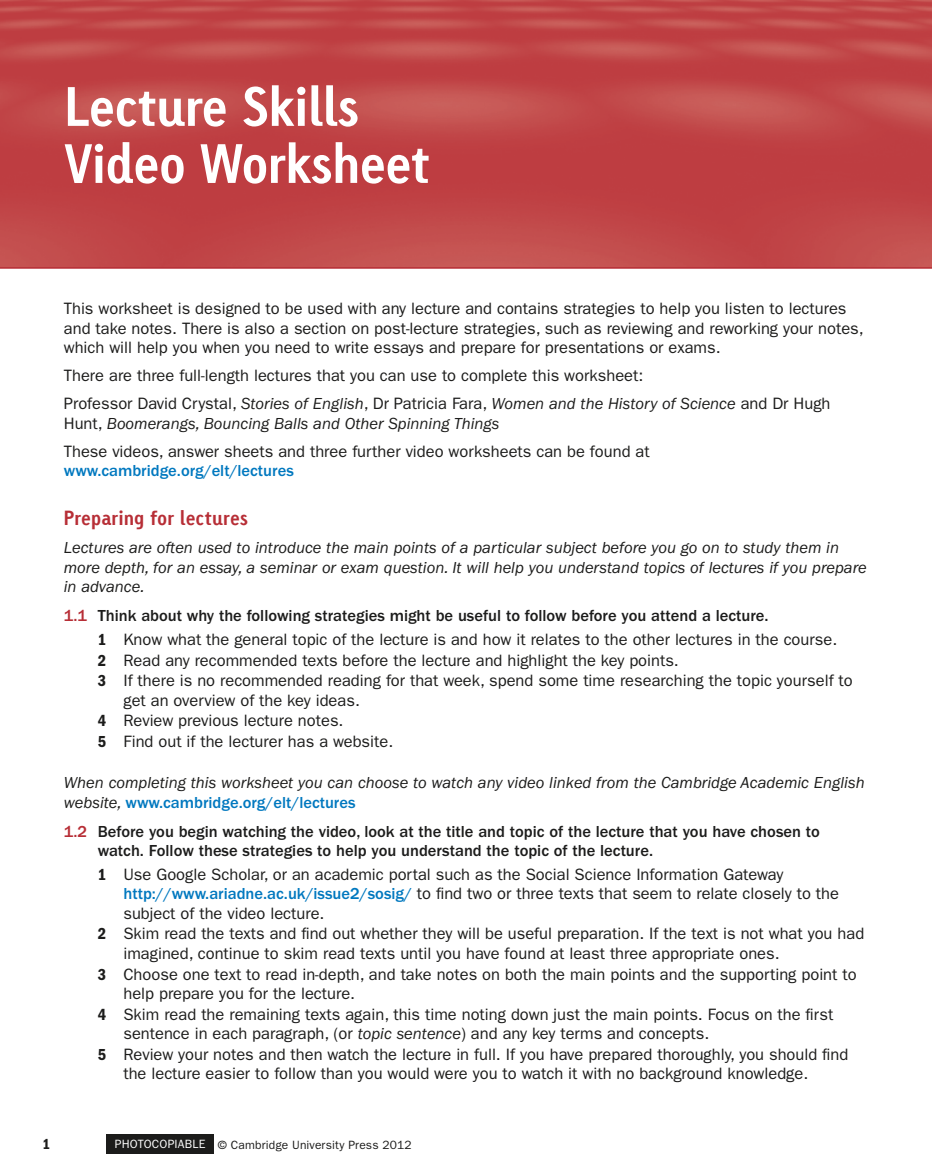
<style>
.page{position:relative;width:932px;height:1174px;background:#fff}
.page>*{position:absolute;margin:0;border:0;box-sizing:border-box;transform-origin:0 0}
.t1{font:700 52.5px/57px "Tetria LT Com";letter-spacing:-.015em;color:#fff}
.t2{font:700 19.5px "Tetria LT Com";letter-spacing:.005em;color:#b72e36}
.t3{font:16.5px/19.5px "ITC Franklin Gothic Std";color:#1c1c1b}
.t4{font:italic 16.5px/19.5px "ITC Franklin Gothic Std";color:#1c1c1b}
.t5{font:500 16.5px/19.5px "ITC Franklin Gothic Std";color:#1c1c1b}
.t6{font:500 16.5px "ITC Franklin Gothic Std";color:#0078bf}
.t7{font:15px "ITC Franklin Gothic Std Dm Cd";color:#1c1c1b}
.t8{font:12px "ITC Franklin Gothic Std";letter-spacing:.015em;color:#1c1c1b}
.s1{font-style:italic}
.s2{font-weight:500;color:#b72e36}
.s3{font-weight:500}
.s4{font-family:"ITC Franklin Gothic Std Dm Cd"}
.s5{font-weight:500;font-style:normal;color:#0078bf}
.s6{color:#b72e36}
.s7{font-weight:500;color:#0078bf}
.s8{color:#fff}
</style>
<div class="page">
<svg style="left:0;top:0;width:931px;height:269px;background:#c04547"></svg>
<div style="left:106px;top:1134px;width:108px;height:19px;background:#1c1c1b"></div>
<h1 class="t1" style="left:64px;top:77px;width:368px">Lecture Skills<br>Video Worksheet</h1>
<p class="t3" style="left:64px;top:299px;width:801px">This worksheet is designed to be used with any lecture and contains strategies to help you listen to lectures and take notes. There is also a section on post-lecture strategies, such as reviewing and reworking your notes, which will help you when you need to write essays and prepare for presentations or exams.</p>
<p class="t3" style="left:64px;top:362px;width:768px;line-height:28px">There are three full-length lectures that you can use to complete this worksheet:<br>Professor David Crystal, <span class="s1">Stories of English</span>, Dr Patricia Fara, <span class="s1">Women and the History of Science</span> and Dr Hugh</p>
<p class="t3" style="left:64px;top:409px;width:587px;line-height:28px">Hunt, <span class="s1">Boomerangs, Bouncing Balls and Other Spinning Things<br></span>These videos, answer sheets and three further video worksheets can be found at</p>
<p class="t6" style="left:64px;top:461px;width:231px">www.cambridge.org/elt/lectures</p>
<p class="t2" style="left:64px;top:505px;width:186px">Preparing for lectures</p>
<p class="t4" style="left:64px;top:538px;width:804px">Lectures are often used to introduce the main points of a particular subject before you go on to study them in more depth, for an essay, a seminar or exam question. It will help you understand topics of lectures if you prepare in advance.</p>
<p class="t3" style="left:98px;top:604px;width:740px;line-height:23.7px;text-indent:-34px"><span class="s2">1.1</span> <span class="s3">Think about why the following strategies might be useful to follow before you attend a lecture.<br></span><span class="s4">1</span> Know what the general topic of the lecture is and how it relates to the other lectures in the course.</p>
<p class="t3" style="left:98px;top:650px;width:582px"><span class="s4">2</span> Read any recommended texts before the lecture and highlight the key points.</p>
<p class="t3" style="left:98px;top:671px;width:756px"><span class="s4">3</span> If there is no recommended reading for that week, spend some time researching the topic yourself to</p>
<p class="t3" style="left:123px;top:690px;width:238px">get an overview of the key ideas.</p>
<p class="t3" style="left:98px;top:711px;width:247px"><span class="s4">4</span> Review previous lecture notes.</p>
<p class="t3" style="left:98px;top:731px;width:297px"><span class="s4">5</span> Find out if the lecturer has a website.</p>
<p class="t4" style="left:64px;top:773px;width:802px">When completing this worksheet you can choose to watch any video linked from the Cambridge Academic English website, <span class="s5">www.cambridge.org/elt/lectures</span></p>
<p class="t5" style="left:98px;top:821px;width:723px;text-indent:-34px"><span class="s6">1.2</span> Before you begin watching the video, look at the title and topic of the lecture that you have chosen to watch. Follow these strategies to help you understand the topic of the lecture.</p>
<p class="t3" style="left:98px;top:864px;width:686px"><span class="s4">1</span> Use Google Scholar, or an academic portal such as the Social Science Information Gateway</p>
<p class="t3" style="left:123px;top:884px;width:717px"><span class="s7">http://www.ariadne.ac.uk/issue2/sosig/</span> to find two or three texts that seem to relate closely to the</p>
<p class="t3" style="left:123px;top:903px;width:202px">subject of the video lecture.</p>
<p class="t3" style="left:98px;top:924px;width:767px"><span class="s4">2</span> Skim read the texts and find out whether they will be useful preparation. If the text is not what you had</p>
<p class="t3" style="left:123px;top:943px;width:657px">imagined, continue to skim read texts until you have found at least three appropriate ones.</p>
<p class="t3" style="left:98px;top:964px;width:760px"><span class="s4">3</span> Choose one text to read in-depth, and take notes on both the main points and the supporting point to</p>
<p class="t3" style="left:123px;top:983px;width:233px">help prepare you for the lecture.</p>
<p class="t3" style="left:98px;top:1004px;width:736px"><span class="s4">4</span> Skim read the remaining texts again, this time noting down just the main points. Focus on the first</p>
<p class="t3" style="left:123px;top:1024px;width:587px">sentence in each paragraph, (or <span class="s1">topic sentence</span>) and any key terms and concepts.</p>
<p class="t3" style="left:98px;top:1044px;width:751px"><span class="s4">5</span> Review your notes and then watch the lecture in full. If you have prepared thoroughly, you should find</p>
<p class="t3" style="left:123px;top:1064px;width:686px">the lecture easier to follow than you would were you to watch it with no background knowledge.</p>
<p class="t7" style="left:43px;top:1135px;width:9px">1</p>
<p class="t8" style="left:115px;top:1138px;width:298px"><span class="s8">PHOTOCOPIABLE</span> © Cambridge University Press 2012</p>
</div>
